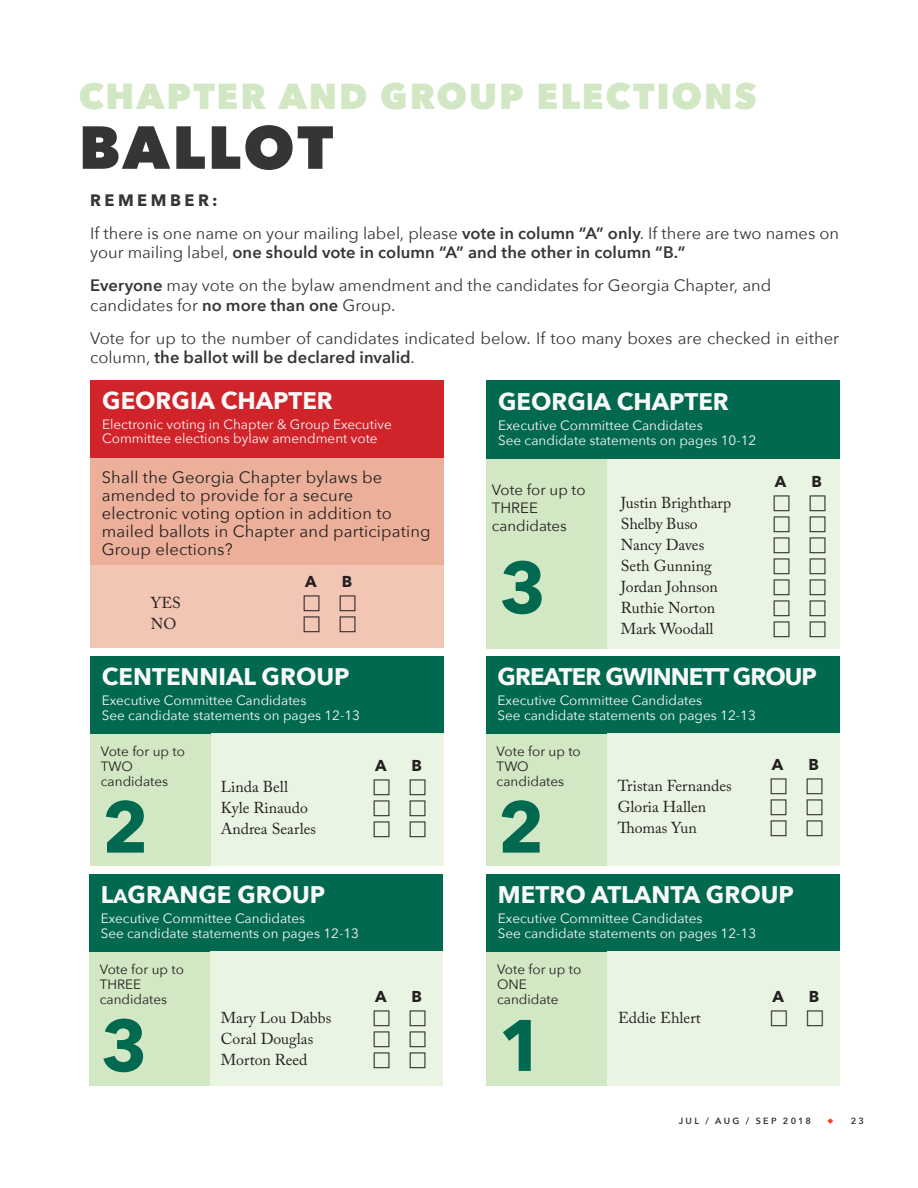
<style>
.page{position:relative;width:918px;height:1188px;background:#fff}
.page>*{position:absolute;margin:0;border:0;box-sizing:border-box;transform-origin:0 0}
.t1{font:700 72px "Avenir Next";color:#01694f}
.t2{font:800 60px "Avenir Next";letter-spacing:.045em;color:#363536}
.t3{font:800 36px "Avenir Next";letter-spacing:.055em;color:#d2e7c3}
.t4{font:700 24px "Avenir Next";color:#f9f9f9}
.t5{font:700 24px "Avenir Next";letter-spacing:-.04em;color:#f9f9f9}
.t6{font:16.5px/33px "Avenir Next";color:#363536}
.t7{font:16.5px/18px "Avenir Next";letter-spacing:.01em;color:#231f20}
.t8{font:600 16.5px "Avenir Next";letter-spacing:.005em;color:#363536}
.t9{font:15.75px/21px "Adobe Caslon Pro";color:#231f20}
.t10{font:700 15.75px "Avenir Next";color:#231f20}
.t11{font:15px/18px "Avenir Next";color:#231f20}
.t12{font:13.5px/15px "Avenir Next";color:#f9f9f9}
.t13{font:13.5px/15px "Avenir Next";color:#231f20}
.t14{font:600 9px "Avenir Next";letter-spacing:.25em;color:#363536}
.s1{font-weight:700}
.s2{font-weight:600}
.s3{font-weight:400}
.s4{font-size:19.5px}
</style>
<div class="page">
<div style="left:91px;top:559px;width:353px;height:89px;background:#f2c5b4"></div>
<div style="left:91px;top:458px;width:353px;height:107px;background:#ecb09a"></div>
<div style="left:90px;top:734px;width:121px;height:132px;background:#d2e7c3"></div>
<div style="left:90px;top:656px;width:354px;height:78px;background:#01694f"></div>
<div style="left:211px;top:734px;width:233px;height:132px;background:#eaf4e3"></div>
<div style="left:486px;top:381px;width:354px;height:78px;background:#01694f"></div>
<div style="left:486px;top:459px;width:121px;height:190px;background:#d2e7c3"></div>
<div style="left:607px;top:459px;width:233px;height:190px;background:#eaf4e3"></div>
<div style="left:91px;top:380px;width:353px;height:78px;background:#d1232a"></div>
<div style="left:89px;top:952px;width:121px;height:134px;background:#d2e7c3"></div>
<div style="left:89px;top:874px;width:353px;height:78px;background:#01694f"></div>
<div style="left:210px;top:952px;width:232px;height:134px;background:#eaf4e3"></div>
<div style="left:486px;top:952px;width:121px;height:134px;background:#d2e7c3"></div>
<div style="left:486px;top:874px;width:354px;height:78px;background:#01694f"></div>
<div style="left:607px;top:952px;width:233px;height:134px;background:#eaf4e3"></div>
<div style="left:486px;top:734px;width:121px;height:132px;background:#d2e7c3"></div>
<div style="left:486px;top:656px;width:353px;height:78px;background:#01694f"></div>
<div style="left:607px;top:734px;width:232px;height:132px;background:#eaf4e3"></div>
<h3 class="t3" style="left:79px;top:74px;width:680px">CHAPTER AND GROUP ELECTIONS</h3>
<h2 class="t2" style="left:79px;top:111px;width:256px">BALLOT</h2>
<p class="t6" style="left:90px;top:183px;width:751px"><span class="s1">REMEMBER:<br></span>If there is one name on your mailing label, please <span class="s2">vote in column “A” only</span>. If there are two names on</p>
<p class="t6" style="left:90px;top:235px;width:683px">your mailing label, <span class="s2">one should vote in column “A” and the other in column “B.”<br>Everyone</span> may vote on the bylaw amendment and the candidates for Georgia Chapter, and</p>
<p class="t6" style="left:90px;top:288px;width:751px">candidates for <span class="s2">no more than one</span> Group.<br>Vote for up to the number of candidates indicated below. If too many boxes are checked in either</p>
<p class="t8" style="left:90px;top:343px;width:326px"><span class="s3">column,</span> the ballot will be declared invalid<span class="s3">.</span></p>
<h3 class="t4" style="left:102px;top:380px;width:232px">GEORGIA CHAPTER</h3>
<p class="t12" style="left:102px;top:417px;width:291px;line-height:13.5px">Electronic voting in Chapter &amp; Group Executive<br>Committee elections bylaw amendment vote</p>
<p class="t7" style="left:102px;top:468px;width:330px">Shall the Georgia Chapter bylaws be amended to provide for a secure electronic voting option in addition to mailed ballots in Chapter and participating Group elections?</p>
<p class="t9" style="left:151px;top:592px;width:31px">YES<br>NO</p>
<p class="t10" style="left:305px;top:568px;width:13px">A</p>
<p class="t10" style="left:342px;top:568px;width:12px">B</p>
<h3 class="t4" style="left:102px;top:656px;width:249px">CENTENNIAL GROUP</h3>
<p class="t12" style="left:102px;top:692px;width:260px">Executive Committee Candidates<br>See candidate statements on pages 12-13</p>
<p class="t13" style="left:101px;top:743px;width:86px">Vote for up to<br>TWO candidates</p>
<h1 class="t1" style="left:102px;top:765px;width:48px">2</h1>
<p class="t9" style="left:221px;top:776px;width:97px">Linda Bell<br>Kyle Rinaudo<br>Andrea Searles</p>
<h3 class="t4" style="left:101px;top:874px;width:226px">L<span class="s4">A</span>GRANGE GROUP</h3>
<p class="t12" style="left:101px;top:910px;width:260px">Executive Committee Candidates<br>See candidate statements on pages 12-13</p>
<p class="t13" style="left:100px;top:961px;width:86px">Vote for up to<br>THREE candidates</p>
<h1 class="t1" style="left:101px;top:983px;width:48px">3</h1>
<p class="t9" style="left:221px;top:1007px;width:112px">Mary Lou Dabbs<br>Coral Douglas<br>Morton Reed</p>
<p class="t10" style="left:375px;top:752px;width:13px">A</p>
<p class="t10" style="left:412px;top:752px;width:12px">B</p>
<p class="t10" style="left:375px;top:983px;width:13px">A</p>
<p class="t10" style="left:412px;top:983px;width:12px">B</p>
<h3 class="t4" style="left:498px;top:381px;width:232px">GEORGIA CHAPTER</h3>
<p class="t12" style="left:498px;top:417px;width:260px">Executive Committee Candidates<br>See candidate statements on pages 10-12</p>
<p class="t11" style="left:492px;top:480px;width:95px">Vote for up to<br>THREE candidates</p>
<h1 class="t1" style="left:500px;top:525px;width:48px">3</h1>
<p class="t9" style="left:621px;top:492px;width:112px">Justin Brightharp<br>Shelby Buso<br>Nancy Daves<br>Seth Gunning<br>Jordan Johnson<br>Ruthie Norton<br>Mark Woodall</p>
<p class="t10" style="left:775px;top:468px;width:13px">A</p>
<p class="t10" style="left:811px;top:468px;width:12px">B</p>
<h3 class="t5" style="left:498px;top:656px;width:321px">GREATER GWINNETT GROUP</h3>
<p class="t12" style="left:498px;top:692px;width:260px">Executive Committee Candidates<br>See candidate statements on pages 12-13</p>
<p class="t13" style="left:497px;top:743px;width:86px">Vote for up to<br>TWO candidates</p>
<h1 class="t1" style="left:498px;top:765px;width:48px">2</h1>
<p class="t10" style="left:772px;top:750px;width:13px">A</p>
<p class="t10" style="left:808px;top:750px;width:12px">B</p>
<p class="t9" style="left:618px;top:775px;width:116px">Tristan Fernandes<br>Gloria Hallen<br>Thomas Yun</p>
<h3 class="t4" style="left:498px;top:874px;width:297px">METRO ATLANTA GROUP</h3>
<p class="t12" style="left:498px;top:910px;width:260px">Executive Committee Candidates<br>See candidate statements on pages 12-13</p>
<p class="t13" style="left:497px;top:961px;width:86px">Vote for up to<br>ONE candidate</p>
<h1 class="t1" style="left:498px;top:983px;width:48px">1</h1>
<p class="t10" style="left:772px;top:983px;width:13px">A</p>
<p class="t10" style="left:809px;top:983px;width:12px">B</p>
<p class="t9" style="left:618px;top:1007px;width:84px">Eddie Ehlert</p>
<p class="t14" style="left:679px;top:1113px;width:134px">JUL / AUG / SEP 2018</p>
<p class="t14" style="left:851px;top:1113px;width:15px">23</p>
</div>
